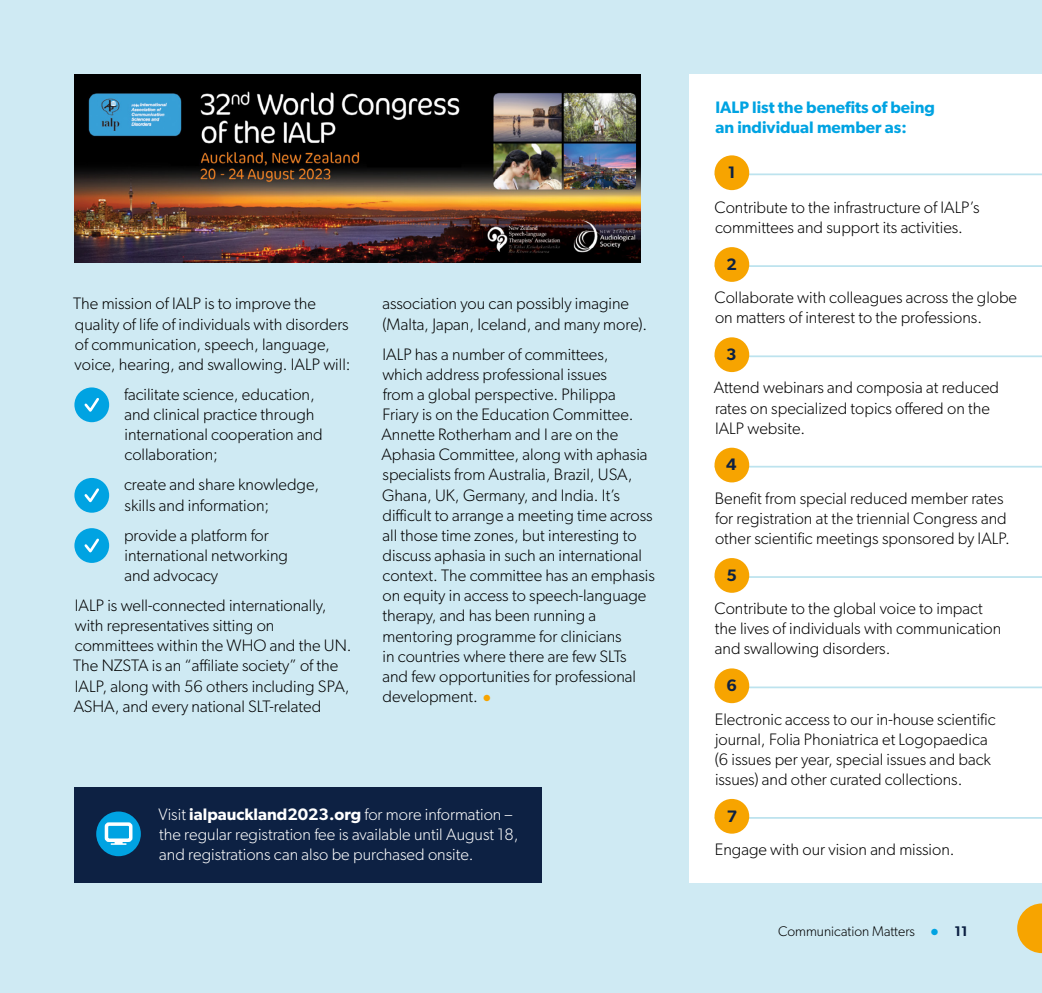
<style>
.page{position:relative;width:1042px;height:993px;background:#fff}
.page>*{position:absolute;margin:0;border:0;box-sizing:border-box;transform-origin:0 0}
.body{font:300 16.62px/20.1px "Gibson";color:#000}
.body-2{font:300 16.62px/20.1px "Gibson";color:#fff}
.t1{font:600 16.62px/20.1px "Gibson";color:#00a3e2}
.body-3{font:600 16.62px "Gibson";color:#0d2143}
.t2{font:300 14px "Gibson";color:#000}
.s1{font-weight:600;font-size:19.25px;color:#f7a400}
.s2{font-weight:600}
.s3{font-weight:600;font-size:19.25px;color:#00a3e2}
.s4{font-weight:600;color:#0d2143}
</style>
<div class="page">
<div style="left:0;top:0;width:1042px;height:992px;background:#cfeaf3"></div>
<div style="left:74px;top:387px;width:35px;height:35px;background:#00a3e2;border-radius:50%"></div>
<svg style="left:84px;top:398px;width:15px;height:14px"></svg>
<div style="left:74px;top:478px;width:35px;height:34px;background:#00a3e2;border-radius:50%"></div>
<svg style="left:84px;top:488px;width:15px;height:15px"></svg>
<div style="left:74px;top:528px;width:35px;height:34px;background:#00a3e2;border-radius:50%"></div>
<svg style="left:84px;top:538px;width:15px;height:15px"></svg>
<div style="left:690px;top:74px;width:352px;height:808px;background:#fff"></div>
<hr style="left:714px;top:173px;width:328px;height:2px;background:#bde3ee">
<div style="left:714px;top:155px;width:35px;height:35px;background:#f7a400;border-radius:50%"></div>
<hr style="left:714px;top:265px;width:328px;height:2px;background:#bde3ee">
<div style="left:714px;top:247px;width:35px;height:35px;background:#f7a400;border-radius:50%"></div>
<hr style="left:714px;top:355px;width:328px;height:2px;background:#bde3ee">
<div style="left:714px;top:337px;width:35px;height:35px;background:#f7a400;border-radius:50%"></div>
<hr style="left:714px;top:465px;width:328px;height:2px;background:#bde3ee">
<div style="left:714px;top:447px;width:35px;height:35px;background:#f7a400;border-radius:50%"></div>
<hr style="left:714px;top:576px;width:328px;height:1px;background:#bde3ee">
<div style="left:714px;top:558px;width:35px;height:34px;background:#f7a400;border-radius:50%"></div>
<hr style="left:714px;top:686px;width:328px;height:2px;background:#bde3ee">
<div style="left:714px;top:668px;width:35px;height:35px;background:#f7a400;border-radius:50%"></div>
<hr style="left:714px;top:816px;width:328px;height:2px;background:#bde3ee">
<div style="left:714px;top:798px;width:35px;height:35px;background:#f7a400;border-radius:50%"></div>
<img style="left:74px;top:74px;width:567px;height:188px">
<div style="left:74px;top:787px;width:468px;height:95px;background:#0d2143"></div>
<div style="left:96px;top:811px;width:45px;height:44px;background:#00a3e2;border-radius:50%"></div>
<div style="left:105px;top:822px;width:27px;height:19px;border:4px solid #fff;border-radius:2px"></div>
<svg style="left:111px;top:840px;width:15px;height:4px"></svg>
<svg style="left:1017px;top:903px;width:25px;height:49px"></svg>
<p class="body" style="left:73px;top:293px;width:279px">The mission of IALP is to improve the quality of life of individuals with disorders of communication, speech, language, voice, hearing, and swallowing. IALP will:</p>
<p class="body" style="left:124px;top:384px;width:200px">facilitate science, education, and clinical practice through international cooperation and collaboration;</p>
<p class="body" style="left:124px;top:474px;width:197px">create and share knowledge, skills and information;</p>
<p class="body" style="left:124px;top:524px;width:165px">provide a platform for international networking and advocacy</p>
<p class="body" style="left:73px;top:594px;width:280px">IALP is well-connected internationally, with representatives sitting on committees within the WHO and the UN.<br>The NZSTA is an “affiliate society” of the IALP, along with 56 others including SPA, ASHA, and every national SLT-related</p>
<p class="body" style="left:382px;top:293px;width:266px">association you can possibly imagine (Malta, Japan, Iceland, and many more).</p>
<p class="body" style="left:381px;top:343px;width:275px">IALP has a number of committees,<br>which address professional issues<br>from a global perspective. Philippa Friary is on the Education Committee.<br>Annette Rotherham and I are on the Aphasia Committee, along with aphasia specialists from Australia, Brazil, USA, Ghana, UK, Germany, and India. It’s difficult to arrange a meeting time across all those time zones, but interesting to discuss aphasia in such an international context. The committee has an emphasis on equity in access to speech-language therapy, and has been running a mentoring programme for clinicians<br>in countries where there are few SLTs and few opportunities for professional development. <span class="s1">•</span></p>
<p class="body-2" style="left:159px;top:803px;width:361px">Visit <span class="s2">ialpauckland2023.org</span> for more information – the regular registration fee is available until August 18, and registrations can also be purchased onsite.</p>
<h2 class="t1" style="left:715px;top:96px;width:221px">IALP list the benefits of being an individual member as:</h2>
<p class="body-3" style="left:728px;top:162px;width:9px">1</p>
<p class="body" style="left:714px;top:197px;width:266px">Contribute to the infrastructure of IALP’s committees and support its activities.</p>
<p class="body-3" style="left:726px;top:254px;width:12px">2</p>
<p class="body" style="left:714px;top:287px;width:304px">Collaborate with colleagues across the globe on matters of interest to the professions.</p>
<p class="body-3" style="left:726px;top:344px;width:12px">3</p>
<p class="body" style="left:714px;top:377px;width:287px">Attend webinars and composia at reduced rates on specialized topics offered on the<br>IALP website.</p>
<p class="body-3" style="left:726px;top:454px;width:12px">4</p>
<p class="body" style="left:715px;top:487px;width:296px">Benefit from special reduced member rates for registration at the triennial Congress and other scientific meetings sponsored by IALP.</p>
<p class="body-3" style="left:726px;top:565px;width:12px">5</p>
<p class="body" style="left:714px;top:598px;width:288px">Contribute to the global voice to impact the lives of individuals with communication and swallowing disorders.</p>
<p class="body-3" style="left:726px;top:675px;width:12px">6</p>
<p class="body" style="left:715px;top:708px;width:282px">Electronic access to our in-house scientific journal, Folia Phoniatrica et Logopaedica (6 issues per year, special issues and back issues) and other curated collections.</p>
<p class="body-3" style="left:727px;top:805px;width:12px">7</p>
<p class="body" style="left:715px;top:838px;width:241px">Engage with our vision and mission.</p>
<p class="t2" style="left:778px;top:922px;width:191px">Communication Matters <span class="s3">•</span> <span class="s4">11</span></p>
</div>
